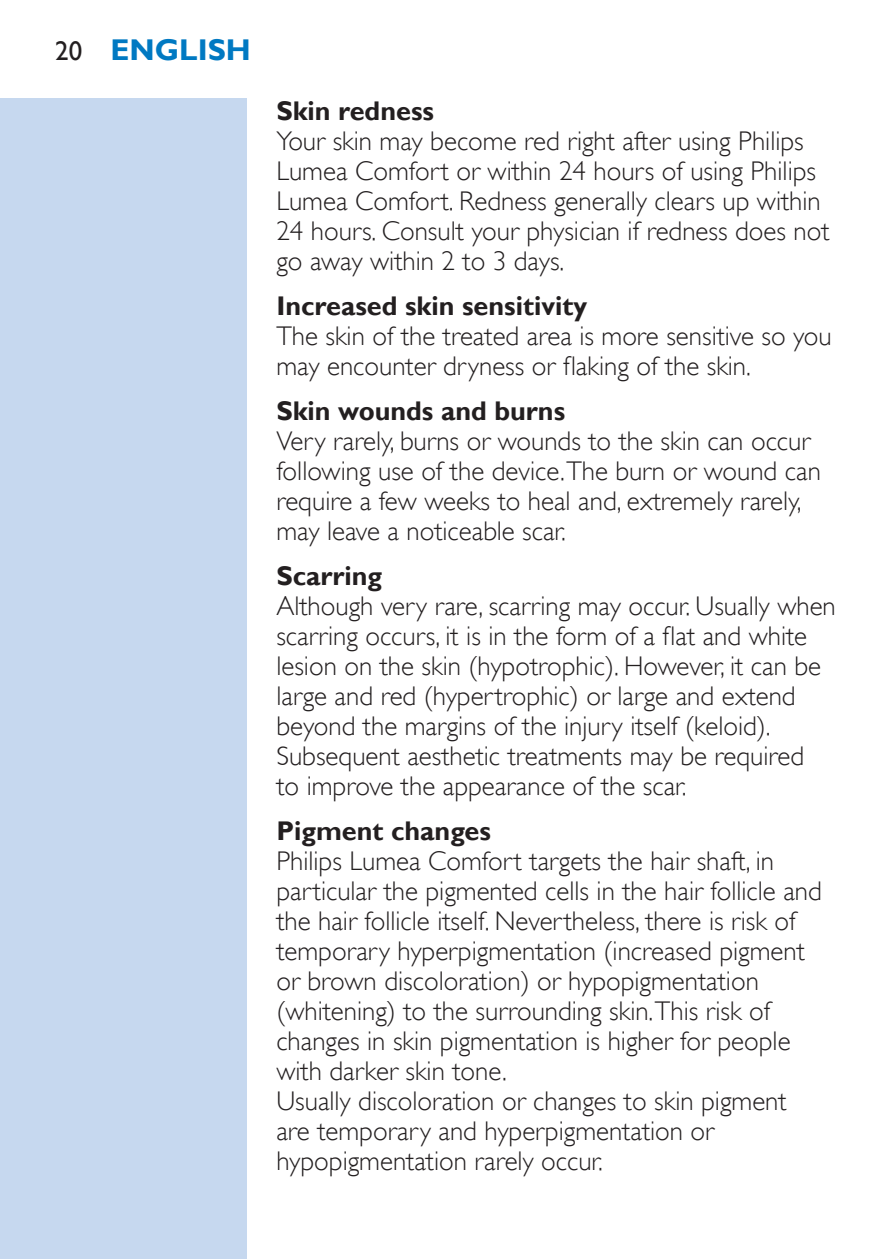
<style>
.page{position:relative;width:893px;height:1259px;background:#fff}
.page>*{position:absolute;margin:0;border:0;box-sizing:border-box;transform-origin:0 0}
.t1{font:700 30px "Gill Sans Alt One WGL";color:#0079c2}
.t2{font:27px/30px "Gill Sans Alt One WGL Light";color:#231f20}
.t3{font:700 27px "Gill Sans Alt One WGL";color:#231f20}
.s1{font-weight:400;font-size:27px;color:#231f20}
</style>
<div class="page">
<hr style="left:892px;top:98px;width:1px;height:1161px;background:#c6d8ef">
<div style="left:0;top:98px;width:247px;height:1161px;background:#c6d8ef"></div>
<p class="t1" style="left:55px;top:29px;width:197px"><span class="s1">20</span> ENGLISH</p>
<p class="t3" style="left:276px;top:92px;width:159px">Skin redness</p>
<p class="t2" style="left:276px;top:126px;width:555px">Your skin may become red right after using Philips Lumea Comfort or within 24 hours of using Philips Lumea Comfort. Redness generally clears up within 24 hours. Consult your physician if redness does not go away within 2 to 3 days.</p>
<p class="t3" style="left:276px;top:287px;width:312px">Increased skin sensitivity</p>
<p class="t2" style="left:276px;top:321px;width:557px">The skin of the treated area is more sensitive so you may encounter dryness or flaking of the skin.</p>
<p class="t3" style="left:276px;top:392px;width:290px">Skin wounds and burns</p>
<p class="t2" style="left:276px;top:426px;width:546px">Very rarely, burns or wounds to the skin can occur following use of the device.The burn or wound can require a few weeks to heal and, extremely rarely, may leave a noticeable scar.</p>
<p class="t3" style="left:276px;top:557px;width:107px">Scarring</p>
<p class="t2" style="left:276px;top:591px;width:561px">Although very rare, scarring may occur. Usually when scarring occurs, it is in the form of a flat and white lesion on the skin (hypotrophic). However, it can be large and red (hypertrophic) or large and extend beyond the margins of the injury itself (keloid).<br>Subsequent aesthetic treatments may be required<br>to improve the appearance of the scar.</p>
<p class="t3" style="left:276px;top:812px;width:216px">Pigment changes</p>
<p class="t2" style="left:276px;top:846px;width:547px">Philips Lumea Comfort targets the hair shaft, in particular the pigmented cells in the hair follicle and the hair follicle itself. Nevertheless, there is risk of temporary hyperpigmentation (increased pigment or brown discoloration) or hypopigmentation (whitening) to the surrounding skin.This risk of changes in skin pigmentation is higher for people with darker skin tone.<br>Usually discoloration or changes to skin pigment are temporary and hyperpigmentation or hypopigmentation rarely occur.</p>
</div>
